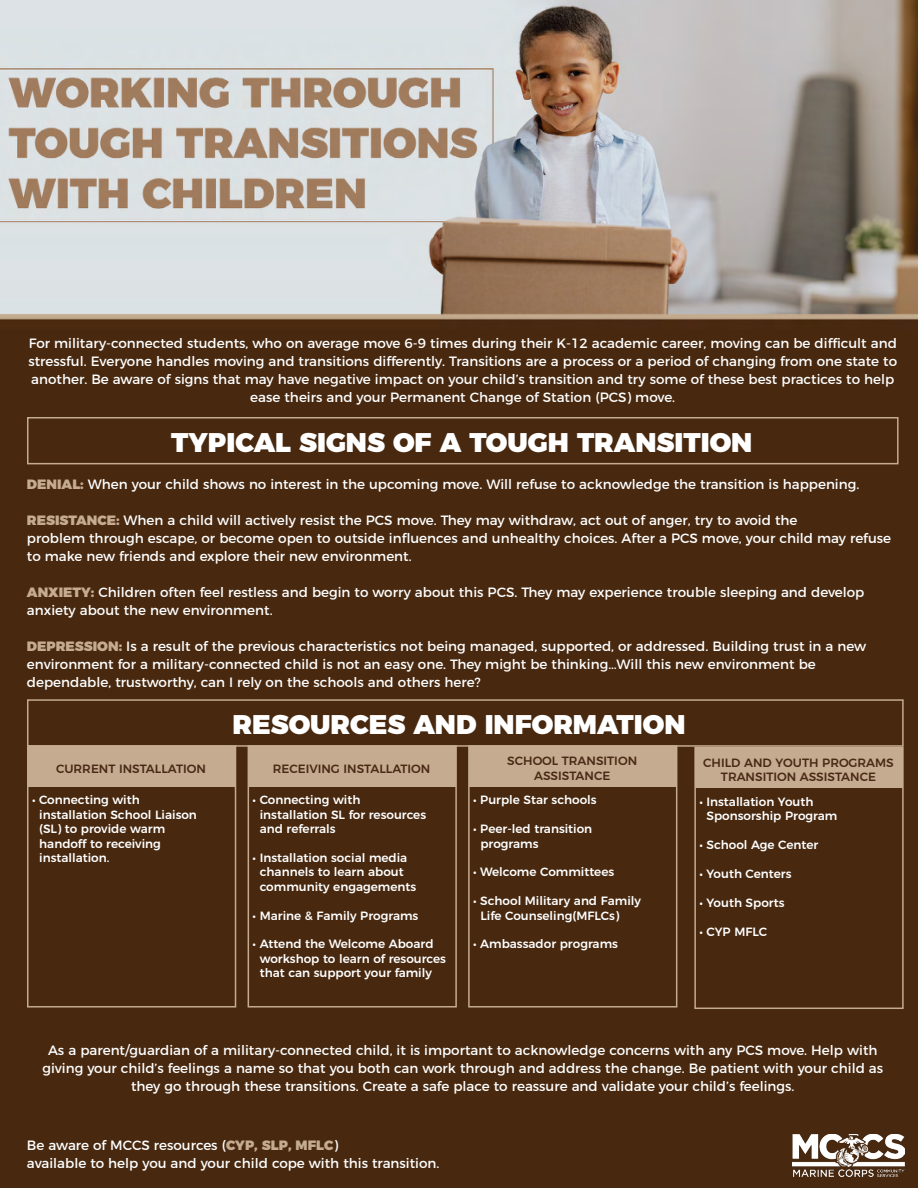
<style>
.page{position:relative;width:918px;height:1188px;background:#fff}
.page>*{position:absolute;margin:0;border:0;box-sizing:border-box;transform-origin:0 0}
.t1{font:900 27px "Montserrat";color:#fff}
.t2{font:13.5px/18px "Montserrat";color:#fff}
.t3{font:500 12px/14.4px "Montserrat";color:#fff}
.t4{font:500 12px/14.4px "Montserrat";color:#482a15;text-align:center}
.s1{font-weight:900;color:#c5ab8f}
</style>
<div class="page">
<img style="left:0;top:0;width:918px;height:1188px">
<img style="left:793px;top:1134px;width:111px;height:43px">
<div style="left:27px;top:417px;width:872px;height:47px;border:2px solid #c5ab8f"></div>
<div style="left:27px;top:699px;width:877px;height:48px;border:2px solid #c5ab8f"></div>
<div style="left:28px;top:746px;width:207px;height:40px;background:#c5ab8f"></div>
<div style="left:27px;top:745px;width:209px;height:263px;border:2px solid #c5ab8f"></div>
<div style="left:469px;top:746px;width:208px;height:40px;background:#c5ab8f"></div>
<div style="left:468px;top:745px;width:209px;height:263px;border:2px solid #c5ab8f"></div>
<div style="left:248px;top:746px;width:208px;height:40px;background:#c5ab8f"></div>
<div style="left:248px;top:745px;width:209px;height:263px;border:2px solid #c5ab8f"></div>
<div style="left:695px;top:747px;width:208px;height:41px;background:#c5ab8f"></div>
<div style="left:694px;top:747px;width:210px;height:262px;border:2px solid #c5ab8f"></div>
<p class="t2" style="left:28px;top:333px;width:870px;text-align:center">For military-connected students, who on average move 6-9 times during their K-12 academic career, moving can be difficult and stressful. Everyone handles moving and transitions differently. Transitions are a process or a period of changing from one state to another. Be aware of signs that may have negative impact on your child’s transition and try some of these best practices to help ease theirs and your Permanent Change of Station (PCS) move.</p>
<h1 class="t1" style="left:171px;top:420px;width:583px">TYPICAL SIGNS OF A TOUGH TRANSITION</h1>
<p class="t2" style="left:27px;top:474px;width:834px"><span class="s1">DENIAL:</span> When your child shows no interest in the upcoming move. Will refuse to acknowledge the transition is happening.</p>
<p class="t2" style="left:27px;top:510px;width:866px"><span class="s1">RESISTANCE:</span> When a child will actively resist the PCS move. They may withdraw, act out of anger, try to avoid the<br>problem through escape, or become open to outside influences and unhealthy choices. After a PCS move, your child may refuse to make new friends and explore their new environment.</p>
<p class="t2" style="left:27px;top:582px;width:839px"><span class="s1">ANXIETY:</span> Children often feel restless and begin to worry about this PCS. They may experience trouble sleeping and develop anxiety about the new environment.</p>
<p class="t2" style="left:27px;top:636px;width:841px"><span class="s1">DEPRESSION:</span> Is a result of the previous characteristics not being managed, supported, or addressed. Building trust in a new environment for a military-connected child is not an easy one. They might be thinking…Will this new environment be dependable, trustworthy, can I rely on the schools and others here?</p>
<p class="t4" style="left:56px;top:760px;width:151px">CURRENT INSTALLATION</p>
<p class="t3" style="left:39px;top:792px;width:159px;text-indent:-7px">• Connecting with installation School Liaison (SL) to provide warm handoff to receiving installation.</p>
<h1 class="t1" style="left:233px;top:702px;width:454px">RESOURCES AND INFORMATION</h1>
<p class="t4" style="left:273px;top:760px;width:159px">RECEIVING INSTALLATION</p>
<p class="t3" style="left:260px;top:792px;width:168px;text-indent:-7px">• Connecting with installation SL for resources and referrals</p>
<p class="t3" style="left:260px;top:850px;width:158px;text-indent:-7px">• Installation social media channels to learn about community engagements</p>
<p class="t3" style="left:253px;top:907px;width:167px">• Marine &amp; Family Programs</p>
<p class="t3" style="left:260px;top:936px;width:188px;text-indent:-7px">• Attend the Welcome Aboard workshop to learn of resources that can support your family</p>
<p class="t4" style="left:507px;top:753px;width:131px">SCHOOL TRANSITION<br>ASSISTANCE</p>
<p class="t3" style="left:473px;top:792px;width:125px">• Purple Star schools</p>
<p class="t3" style="left:480px;top:821px;width:113px;text-indent:-7px">• Peer-led transition programs</p>
<p class="t3" style="left:473px;top:864px;width:143px">• Welcome Committees</p>
<p class="t3" style="left:480px;top:893px;width:162px;text-indent:-7px">• School Military and Family<br>Life Counseling(MFLCs)</p>
<p class="t3" style="left:473px;top:936px;width:146px">• Ambassador programs</p>
<p class="t4" style="left:703px;top:754px;width:192px">CHILD AND YOUTH PROGRAMS<br>TRANSITION ASSISTANCE</p>
<p class="t3" style="left:707px;top:794px;width:132px;text-indent:-7px">• Installation Youth<br>Sponsorship Program</p>
<p class="t3" style="left:699px;top:837px;width:120px">• School Age Center</p>
<p class="t3" style="left:699px;top:866px;width:94px">• Youth Centers</p>
<p class="t3" style="left:699px;top:894px;width:87px">• Youth Sports</p>
<p class="t3" style="left:699px;top:923px;width:69px">• CYP MFLC</p>
<p class="t2" style="left:42px;top:1040px;width:842px;text-align:center">As a parent/guardian of a military-connected child, it is important to acknowledge concerns with any PCS move. Help with giving your child’s feelings a name so that you both can work through and address the change. Be patient with your child as they go through these transitions. Create a safe place to reassure and validate your child’s feelings.</p>
<p class="t2" style="left:27px;top:1135px;width:414px">Be aware of MCCS resources (<span class="s1">CYP, SLP, MFLC</span>)<br>available to help you and your child cope with this transition.</p>
</div>
